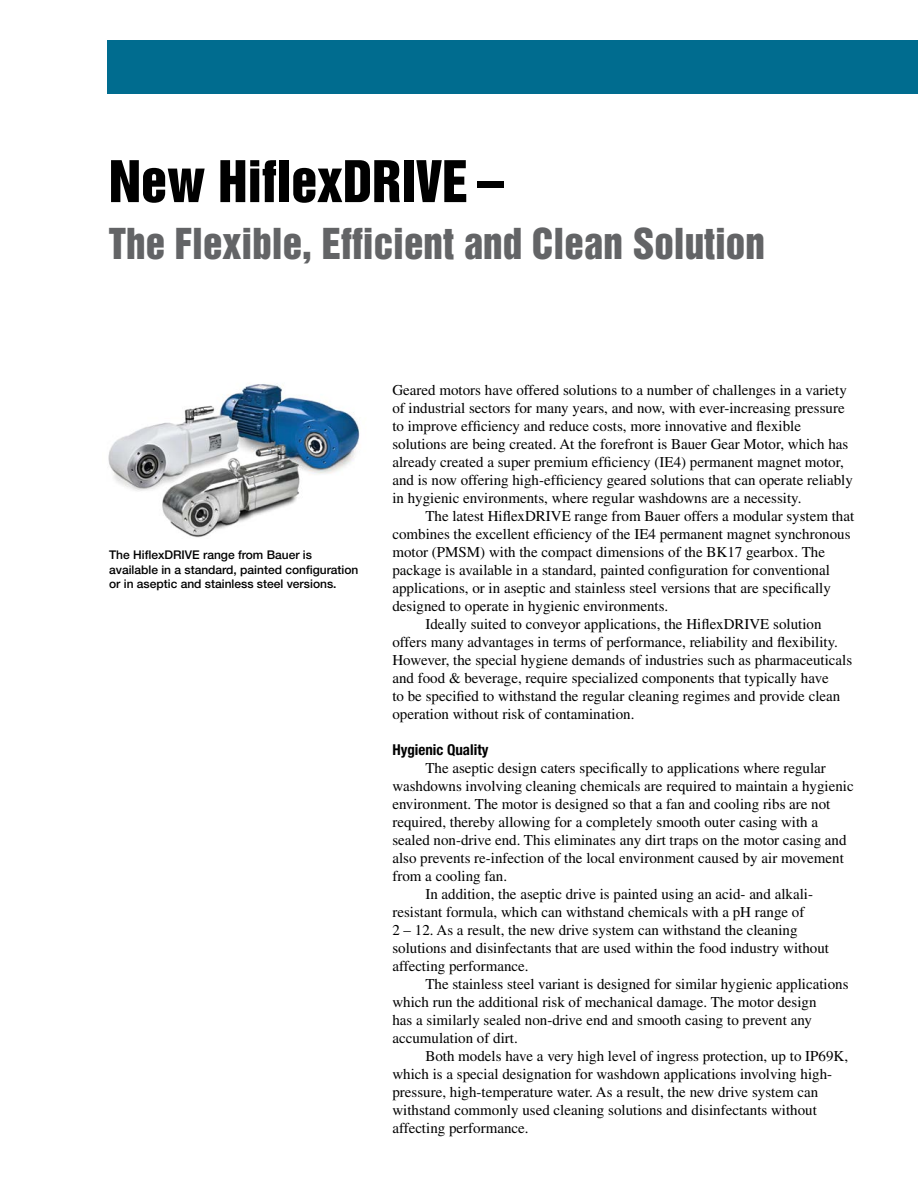
<style>
.page{position:relative;width:918px;height:1188px;background:#fff}
.page>*{position:absolute;margin:0;border:0;box-sizing:border-box;transform-origin:0 0}
.t1{font:52.5px "Helvetica Inserat LT Std";color:#000}
.t2{font:39px "Helvetica Inserat LT Std";color:#636466}
.t3{font:15px/18px "Times LT Std";color:#000}
.t4{font:700 condensed 15px "Helvetica Neue LT Std";color:#000}
.t5{font:500 12px/14.4px "Helvetica Neue LT Std";color:#000}
</style>
<div class="page">
<img style="left:108px;top:384px;width:252px;height:154px">
<div style="left:108px;top:40px;width:810px;height:54px;background:#006c8f"></div>
<p class="t1" style="left:109px;top:150px;width:396px">New HiflexDRIVE –</p>
<p class="t2" style="left:109px;top:220px;width:658px">The Flexible, Efficient and Clean Solution</p>
<p class="t5" style="left:109px;top:548px;width:251px">The HiflexDRIVE range from Bauer is available in a standard, painted configuration or in aseptic and stainless steel versions.</p>
<p class="t3" style="left:392px;top:381px;width:462px">Geared motors have offered solutions to a number of challenges in a variety of industrial sectors for many years, and now, with ever-increasing pressure to improve efficiency and reduce costs, more innovative and flexible solutions are being created. At the forefront is Bauer Gear Motor, which has already created a super premium efficiency (IE4) permanent magnet motor, and is now offering high-efficiency geared solutions that can operate reliably in hygienic environments, where regular washdowns are a necessity.</p>
<p class="t3" style="left:392px;top:507px;width:463px;text-indent:33px">The latest HiflexDRIVE range from Bauer offers a modular system that combines the excellent efficiency of the IE4 permanent magnet synchronous motor (PMSM) with the compact dimensions of the BK17 gearbox. The package is available in a standard, painted configuration for conventional applications, or in aseptic and stainless steel versions that are specifically designed to operate in hygienic environments.</p>
<p class="t3" style="left:392px;top:615px;width:461px;text-indent:33px">Ideally suited to conveyor applications, the HiflexDRIVE solution offers many advantages in terms of performance, reliability and flexibility.<br>However, the special hygiene demands of industries such as pharmaceuticals and food &amp; beverage, require specialized components that typically have<br>to be specified to withstand the regular cleaning regimes and provide clean operation without risk of contamination.</p>
<p class="t4" style="left:392px;top:741px;width:98px">Hygienic Quality</p>
<p class="t3" style="left:392px;top:759px;width:463px;text-indent:33px">The aseptic design caters specifically to applications where regular washdowns involving cleaning chemicals are required to maintain a hygienic environment. The motor is designed so that a fan and cooling ribs are not required, thereby allowing for a completely smooth outer casing with a sealed non-drive end. This eliminates any dirt traps on the motor casing and also prevents re-infection of the local environment caused by air movement from a cooling fan.</p>
<p class="t3" style="left:392px;top:885px;width:438px;text-indent:33px">In addition, the aseptic drive is painted using an acid- and alkali&shy;resistant formula, which can withstand chemicals with a pH range of<br>2 – 12. As a result, the new drive system can withstand the cleaning solutions and disinfectants that are used within the food industry without affecting performance.</p>
<p class="t3" style="left:392px;top:975px;width:458px;text-indent:33px">The stainless steel variant is designed for similar hygienic applications which run the additional risk of mechanical damage. The motor design<br>has a similarly sealed non-drive end and smooth casing to prevent any accumulation of dirt.</p>
<p class="t3" style="left:392px;top:1047px;width:457px;text-indent:33px">Both models have a very high level of ingress protection, up to IP69K, which is a special designation for washdown applications involving high&shy;pressure, high-temperature water. As a result, the new drive system can withstand commonly used cleaning solutions and disinfectants without affecting performance.</p>
</div>
